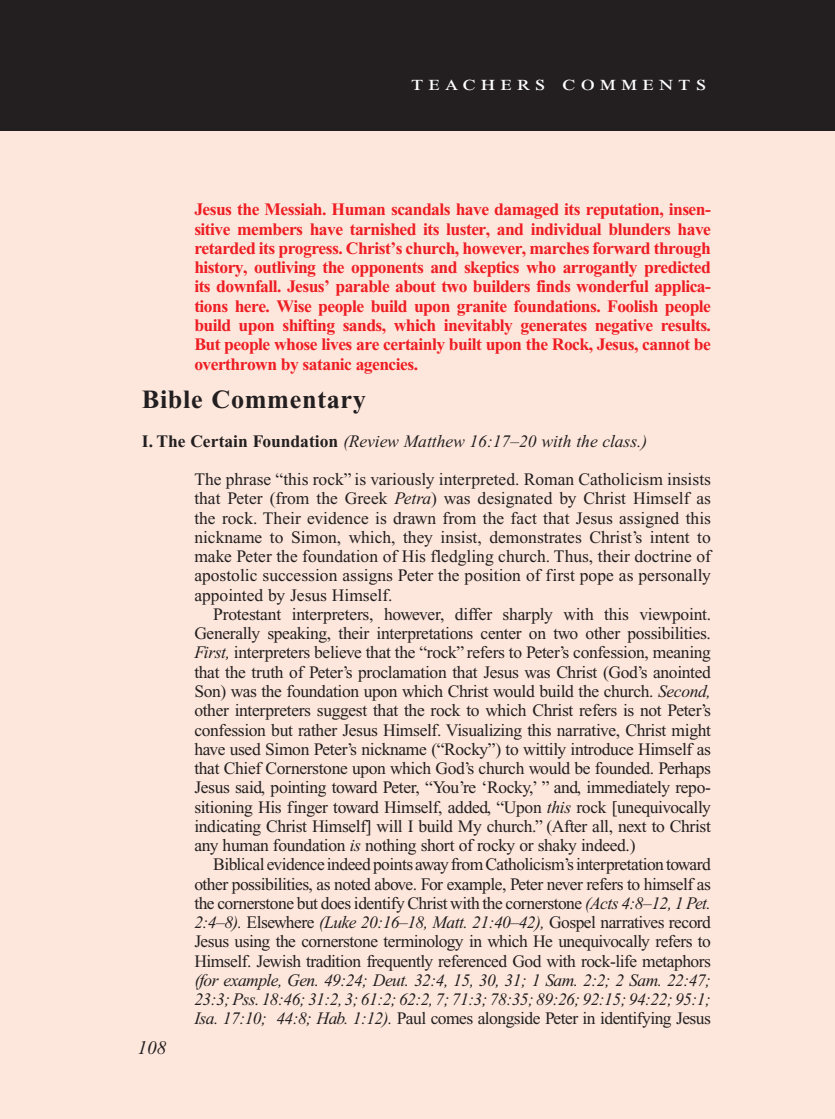
<style>
.page{position:relative;width:835px;height:1119px;background:#fff}
.page>*{position:absolute;margin:0;border:0;box-sizing:border-box;transform-origin:0 0}
.T_Aim_hang_indent{font:700 26.25px "Times New Roman PS Std";letter-spacing:.025em;color:#231f20}
.Teachers_Comments_He{font:21px "Times New Roman PS Std";letter-spacing:.2em;color:#fff;scale:1.2 1}
.PageNumbers{font:italic 19.25px "Times New Roman PS Std";color:#231f20}
.Objectives_Body_Text{font:17.5px/19.2px "Times New Roman PS Std";letter-spacing:-.02em;color:#231f20;text-align:justify}
.Objectives_Body_Text-2{font:700 17.5px/19.2px "Times New Roman PS Std";letter-spacing:-.03em;color:#ee1d23;text-align:justify}
.Roman_Numeral_Sub_He{font:italic 17.5px "Times New Roman PS Std";color:#231f20}
.s1{font-weight:700;font-style:normal}
.s2{font-style:italic}
</style>
<div class="page">
<div style="left:0;top:125px;width:835px;height:993px;background:#fde7dc"></div>
<div style="left:0;top:0;width:835px;height:130px;background:#231f20"></div>
<p class="Teachers_Comments_He" style="left:411px;top:72px;width:247px">teachers comments</p>
<p class="Objectives_Body_Text-2" style="left:194px;top:200px;width:518px">Jesus the Messiah. Human scandals have damaged its reputation, insen&shy;sitive members have tarnished its luster, and individual blunders have retarded its progress. Christ’s church, however, marches forward through history, outliving the opponents and skeptics who arrogantly predicted its downfall. Jesus’ parable about two builders finds wonderful applica&shy;tions here. Wise people build upon granite foundations. Foolish people build upon shifting sands, which inevitably generates negative results.<br>But people whose lives are certainly built upon the Rock, Jesus, cannot be overthrown by satanic agencies.</p>
<p class="T_Aim_hang_indent" style="left:142px;top:384px;width:226px">Bible Commentary</p>
<p class="Roman_Numeral_Sub_He" style="left:142px;top:431px;width:507px"><span class="s1">I. The Certain Foundation</span> (Review Matthew 16:17–20 with the class.)</p>
<p class="Objectives_Body_Text" style="left:194px;top:469px;width:518px">The phrase “this rock” is variously interpreted. Roman Catholicism insists that Peter (from the Greek <span class="s2">Petra</span>) was designated by Christ Himself as the rock. Their evidence is drawn from the fact that Jesus assigned this nickname to Simon, which, they insist, demonstrates Christ’s intent to make Peter the foundation of His fledgling church. Thus, their doctrine of apostolic succession assigns Peter the position of first pope as personally appointed by Jesus Himself.</p>
<p class="Objectives_Body_Text" style="left:194px;top:604px;width:518px;text-indent:19px">Protestant interpreters, however, differ sharply with this viewpoint.<br>Generally speaking, their interpretations center on two other possibilities.<br><span class="s2">First,</span> interpreters believe that the “rock” refers to Peter’s confession, meaning that the truth of Peter’s proclamation that Jesus was Christ (God’s anointed Son) was the foundation upon which Christ would build the church. <span class="s2">Second, </span>other interpreters suggest that the rock to which Christ refers is not Peter’s confession but rather Jesus Himself. Visualizing this narrative, Christ might have used Simon Peter’s nickname (“Rocky”) to wittily introduce Himself as that Chief Cornerstone upon which God’s church would be founded. Perhaps Jesus said, pointing toward Peter, “You’re ‘Rocky,’ ” and, immediately repo&shy;sitioning His finger toward Himself, added, “Upon <span class="s2">this</span> rock [unequivocally indicating Christ Himself] will I build My church.” (After all, next to Christ any human foundation <span class="s2">is</span> nothing short of rocky or shaky indeed.)</p>
<p class="Objectives_Body_Text" style="left:194px;top:854px;width:518px;text-indent:19px">Biblical evidence indeed points away from Catholicism’s interpretation toward other possibilities, as noted above. For example, Peter never refers to himself as the cornerstone but does identify Christ with the cornerstone <span class="s2">(Acts 4:8–12, 1 Pet.<br>2:4–8).</span> Elsewhere <span class="s2">(Luke 20:16–18, Matt. 21:40–42),</span> Gospel narratives record Jesus using the cornerstone terminology in which He unequivocally refers to Himself. Jewish tradition frequently referenced God with rock-life metaphors <span class="s2">(for example, Gen. 49:24; Deut. 32:4, 15, 30, 31; 1 Sam. 2:2; 2 Sam. 22:47; 23:3; Pss. 18:46; 31:2, 3; 61:2; 62:2, 7; 71:3; 78:35; 89:26; 92:15; 94:22; 95:1; Isa. 17:10; 44:8; Hab. 1:12).</span> Paul comes alongside Peter in identifying Jesus</p>
<p class="PageNumbers" style="left:137px;top:1037px;width:30px">108</p>
</div>
